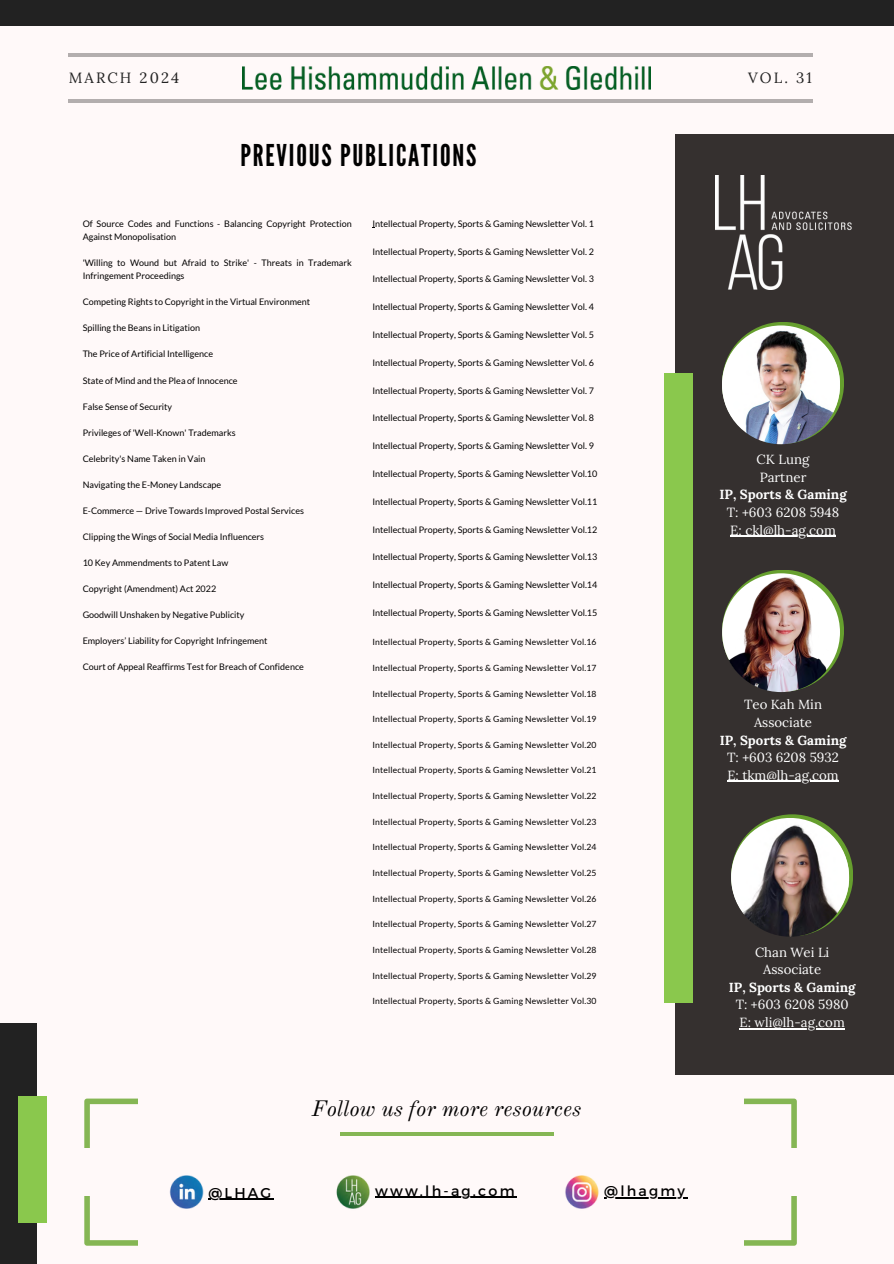
<style>
.page{position:relative;width:894px;height:1264px;background:#fff}
.page>*{position:absolute;margin:0;border:0;box-sizing:border-box;transform-origin:0 0}
.t1{font:30px "League Gothic";letter-spacing:.06em;color:#000}
.t2{font:italic 21.9px "Old Standard";color:#000}
.t3{font:14.85px "Lora";letter-spacing:.14em;color:#222}
.t4{font:14.25px "Montserrat";letter-spacing:.155em;color:#000}
.t5{font:13.2px/17.5px "Lora";color:#fff}
.t6{font:700 13.2px "Lora";color:#fff}
.t7{font:9px/13px "Lato";color:#000}
.t8{font:8.55px "Lato";letter-spacing:.02em;color:#000}
</style>
<div class="page">
<div style="left:0;top:0;width:893px;height:1263px;background:#fff9f9"></div>
<hr style="left:339px;top:1132px;width:214px;height:3px;background:#85b654">
<svg style="left:84px;top:1196px;width:53px;height:49px"></svg>
<svg style="left:744px;top:1196px;width:52px;height:49px"></svg>
<svg style="left:744px;top:1098px;width:52px;height:49px"></svg>
<svg style="left:84px;top:1098px;width:53px;height:49px"></svg>
<hr style="left:208px;top:1198px;width:65px;height:1px;background:#000">
<hr style="left:604px;top:1197px;width:83px;height:1px;background:#000">
<hr style="left:375px;top:1196px;width:141px;height:1px;background:#000">
<img style="left:565px;top:1175px;width:42px;height:34px">
<img style="left:336px;top:1175px;width:44px;height:34px">
<img style="left:169px;top:1175px;width:35px;height:34px">
<div style="left:674px;top:135px;width:219px;height:939px;background:#35302f"></div>
<div style="left:664px;top:373px;width:28px;height:630px;background:#8ac84d"></div>
<div style="left:0;top:1022px;width:37px;height:241px;background:#222"></div>
<div style="left:18px;top:1096px;width:28px;height:126px;background:#8ac84d"></div>
<hr style="left:730px;top:536px;width:105px;height:1px;background:#fff">
<img style="left:715px;top:176px;width:137px;height:113px">
<div style="left:0;top:0;width:893px;height:25px;background:#222"></div>
<hr style="left:727px;top:780px;width:111px;height:2px;background:#fff">
<hr style="left:68px;top:99px;width:744px;height:3px;background:#000">
<hr style="left:69px;top:53px;width:743px;height:4px;background:#b3aeae">
<img style="left:242px;top:67px;width:408px;height:22px">
<svg style="left:721px;top:569px;width:122px;height:122px"></svg>
<img style="left:721px;top:574px;width:118px;height:118px;border-radius:50%">
<svg style="left:731px;top:814px;width:121px;height:122px"></svg>
<img style="left:731px;top:818px;width:117px;height:118px;border-radius:50%">
<hr style="left:739px;top:1028px;width:105px;height:1px;background:#fff">
<svg style="left:721px;top:322px;width:122px;height:122px"></svg>
<img style="left:721px;top:326px;width:118px;height:118px;border-radius:50%">
<h3 class="t3" style="left:69px;top:68px;width:112px">MARCH 2024</h3>
<h3 class="t3" style="left:747px;top:68px;width:65px">VOL. 31</h3>
<h1 class="t1" style="left:240px;top:138px;width:237px">PREVIOUS PUBLICATIONS</h1>
<p class="t7" style="left:83px;top:217px;width:270px">Of Source Codes and Functions - Balancing Copyright Protection<br>Against Monopolisation</p>
<p class="t7" style="left:83px;top:256px;width:270px">'Willing to Wound but Afraid to Strike' - Threats in Trademark<br>Infringement Proceedings</p>
<p class="t7" style="left:83px;top:295px;width:229px">Competing Rights to Copyright in the Virtual Environment</p>
<p class="t7" style="left:83px;top:321px;width:119px">Spilling the Beans in Litigation</p>
<p class="t7" style="left:83px;top:347px;width:132px">The Price of Artificial Intelligence</p>
<p class="t7" style="left:83px;top:373px;width:156px">State of Mind and the Plea of Innocence</p>
<p class="t7" style="left:83px;top:399px;width:91px">False Sense of Security</p>
<p class="t7" style="left:83px;top:425px;width:154px">Privileges of 'Well-Known' Trademarks</p>
<p class="t7" style="left:83px;top:451px;width:124px">Celebrity's Name Taken in Vain</p>
<p class="t7" style="left:83px;top:477px;width:140px">Navigating the E-Money Landscape</p>
<p class="t7" style="left:83px;top:503px;width:223px">E-Commerce — Drive Towards Improved Postal Services</p>
<p class="t7" style="left:83px;top:530px;width:183px">Clipping the Wings of Social Media Influencers</p>
<p class="t7" style="left:83px;top:556px;width:147px">10 Key Ammendments to Patent Law</p>
<p class="t7" style="left:83px;top:582px;width:135px">Copyright (Amendment) Act 2022</p>
<p class="t7" style="left:83px;top:608px;width:163px">Goodwill Unshaken by Negative Publicity</p>
<p class="t7" style="left:83px;top:634px;width:186px">Employers’ Liability for Copyright Infringement</p>
<p class="t7" style="left:83px;top:660px;width:223px">Court of Appeal Reaffirms Test for Breach of Confidence</p>
<p class="t7" style="left:372px;top:217px;width:223px">Intellectual Property, Sports &amp; Gaming Newsletter Vol. 1</p>
<p class="t7" style="left:372px;top:244px;width:223px">Intellectual Property, Sports &amp; Gaming Newsletter Vol. 2</p>
<p class="t7" style="left:372px;top:272px;width:223px">Intellectual Property, Sports &amp; Gaming Newsletter Vol. 3</p>
<p class="t7" style="left:372px;top:300px;width:223px">Intellectual Property, Sports &amp; Gaming Newsletter Vol. 4</p>
<p class="t7" style="left:372px;top:328px;width:223px">Intellectual Property, Sports &amp; Gaming Newsletter Vol. 5</p>
<p class="t7" style="left:372px;top:356px;width:223px">Intellectual Property, Sports &amp; Gaming Newsletter Vol. 6</p>
<p class="t7" style="left:372px;top:383px;width:223px">Intellectual Property, Sports &amp; Gaming Newsletter Vol. 7</p>
<p class="t7" style="left:372px;top:411px;width:223px">Intellectual Property, Sports &amp; Gaming Newsletter Vol. 8</p>
<p class="t7" style="left:372px;top:439px;width:223px">Intellectual Property, Sports &amp; Gaming Newsletter Vol. 9</p>
<p class="t7" style="left:372px;top:467px;width:226px">Intellectual Property, Sports &amp; Gaming Newsletter Vol.10</p>
<p class="t7" style="left:372px;top:494px;width:226px">Intellectual Property, Sports &amp; Gaming Newsletter Vol.11</p>
<p class="t7" style="left:372px;top:522px;width:226px">Intellectual Property, Sports &amp; Gaming Newsletter Vol.12</p>
<p class="t7" style="left:372px;top:550px;width:226px">Intellectual Property, Sports &amp; Gaming Newsletter Vol.13</p>
<p class="t7" style="left:372px;top:578px;width:226px">Intellectual Property, Sports &amp; Gaming Newsletter Vol.14</p>
<p class="t7" style="left:372px;top:606px;width:226px">Intellectual Property, Sports &amp; Gaming Newsletter Vol.15</p>
<p class="t8" style="left:372px;top:636px;width:226px">Intellectual Property, Sports &amp; Gaming Newsletter Vol.16</p>
<p class="t8" style="left:372px;top:662px;width:226px">Intellectual Property, Sports &amp; Gaming Newsletter Vol.17</p>
<p class="t8" style="left:372px;top:688px;width:226px">Intellectual Property, Sports &amp; Gaming Newsletter Vol.18</p>
<p class="t8" style="left:372px;top:713px;width:226px">Intellectual Property, Sports &amp; Gaming Newsletter Vol.19</p>
<p class="t8" style="left:372px;top:739px;width:226px">Intellectual Property, Sports &amp; Gaming Newsletter Vol.20</p>
<p class="t8" style="left:372px;top:765px;width:226px">Intellectual Property, Sports &amp; Gaming Newsletter Vol.21</p>
<p class="t8" style="left:372px;top:790px;width:226px">Intellectual Property, Sports &amp; Gaming Newsletter Vol.22</p>
<p class="t8" style="left:372px;top:816px;width:226px">Intellectual Property, Sports &amp; Gaming Newsletter Vol.23</p>
<p class="t8" style="left:372px;top:842px;width:226px">Intellectual Property, Sports &amp; Gaming Newsletter Vol.24</p>
<p class="t8" style="left:372px;top:867px;width:226px">Intellectual Property, Sports &amp; Gaming Newsletter Vol.25</p>
<p class="t8" style="left:372px;top:893px;width:226px">Intellectual Property, Sports &amp; Gaming Newsletter Vol.26</p>
<p class="t8" style="left:372px;top:919px;width:226px">Intellectual Property, Sports &amp; Gaming Newsletter Vol.27</p>
<p class="t8" style="left:372px;top:944px;width:226px">Intellectual Property, Sports &amp; Gaming Newsletter Vol.28</p>
<p class="t8" style="left:372px;top:970px;width:226px">Intellectual Property, Sports &amp; Gaming Newsletter Vol.29</p>
<p class="t8" style="left:372px;top:996px;width:226px">Intellectual Property, Sports &amp; Gaming Newsletter Vol.30</p>
<h2 class="t2" style="left:312px;top:1094px;width:271px">Follow us for more resources</h2>
<h3 class="t4" style="left:208px;top:1183px;width:64px">@LHAG</h3>
<h3 class="t4" style="left:375px;top:1181px;width:141px">www.lh-ag.com</h3>
<h3 class="t4" style="left:604px;top:1182px;width:82px">@lhagmy</h3>
<h3 class="t5" style="left:756px;top:450px;width:54px">CK Lung<br>Partner</h3>
<h3 class="t6" style="left:719px;top:486px;width:129px">IP, Sports &amp; Gaming</h3>
<h3 class="t5" style="left:726px;top:503px;width:114px">T: +603 6208 5948<br>E: ckl@lh-ag.com</h3>
<h3 class="t5" style="left:744px;top:695px;width:79px;text-align:center">Teo Kah Min<br>Associate</h3>
<h3 class="t6" style="left:719px;top:731px;width:128px">IP, Sports &amp; Gaming</h3>
<h3 class="t5" style="left:727px;top:748px;width:113px">T: +603 6208 5932<br>E: tkm@lh-ag.com</h3>
<h3 class="t5" style="left:754px;top:942px;width:76px;text-align:center">Chan Wei Li<br>Associate</h3>
<h3 class="t6" style="left:728px;top:978px;width:128px">IP, Sports &amp; Gaming</h3>
<h3 class="t5" style="left:735px;top:995px;width:114px">T: +603 6208 5980<br>E: wli@lh-ag.com</h3>
</div>
